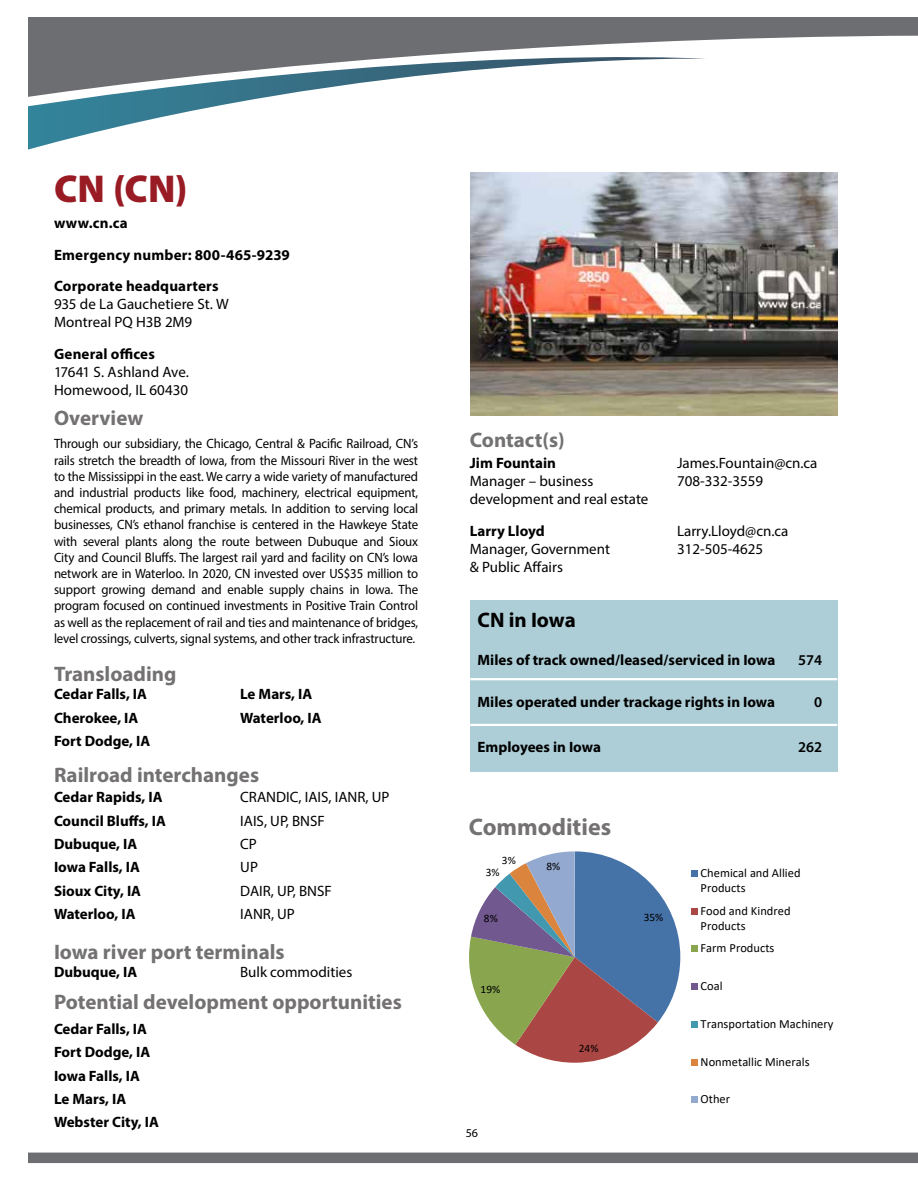
<style>
.page{position:relative;width:918px;height:1188px;background:#fff}
.page>*{position:absolute;margin:0;border:0;box-sizing:border-box;transform-origin:0 0}
.t1{font:900 39px "Myriad Pro";color:#991b23}
.t2{font:700 24px "Myriad Pro";color:#737171}
.t3{font:700 21px "Myriad Pro";color:#737171}
.t4{font:700 21px "Myriad Pro";letter-spacing:-.005em;color:#000}
.t5{font:700 15px/23.4px "Myriad Pro";color:#000}
.t6{font:15px/18px "Myriad Pro";color:#000}
.t7{font:600 15px "Myriad Pro";color:#000}
.t8{font:13.5px/16.2px "Myriad Pro";letter-spacing:-.01em;color:#000;text-align:justify;scale:.95 1}
.t9{font:12.45px/15.3px "Calibri";color:#000}
.t10{font:12px "Myriad Pro";color:#000}
.t11{font:11.4px "Calibri";color:#000}
</style>
<div class="page">
<svg style="left:28px;top:17px;width:890px;height:30px;background:#7b7c7f"></svg>
<svg style="left:28px;top:47px;width:677px;height:103px"></svg>
<div style="left:0;top:1153px;width:918px;height:10px;background:#6d6e71"></div>
<div style="left:0;top:0;width:28px;height:1188px;background:#fff"></div>
<svg style="left:469px;top:851px;width:229px;height:252px"></svg>
<div style="left:470px;top:600px;width:367px;height:172px;background:#adced7"></div>
<hr style="left:470px;top:678px;width:367px;height:2px;background:#fff">
<hr style="left:470px;top:724px;width:367px;height:2px;background:#fff">
<img style="left:471px;top:172px;width:367px;height:244px">
<h1 class="t1" style="left:54px;top:163px;width:135px">CN (CN)</h1>
<p class="t5" style="left:54px;top:207px;width:237px;line-height:31.5px">www.cn.ca<br>Emergency number: 800-465-9239<br>Corporate headquarters</p>
<p class="t6" style="left:54px;top:295px;width:176px">935 de La Gauchetiere St. W<br>Montreal PQ H3B 2M9</p>
<p class="t5" style="left:54px;top:341px;width:102px">General offices</p>
<p class="t6" style="left:54px;top:362px;width:137px">17641 S. Ashland Ave.<br>Homewood, IL 60430</p>
<h3 class="t3" style="left:54px;top:405px;width:91px">Overview</h3>
<p class="t8" style="left:54px;top:436px;width:385px">Through our subsidiary, the Chicago, Central &amp; Pacific Railroad, CN’s rails stretch the breadth of Iowa, from the Missouri River in the west to the Mississippi in the east. We carry a wide variety of manufactured and industrial products like food, machinery, electrical equipment, chemical products, and primary metals. In addition to serving local businesses, CN’s ethanol franchise is centered in the Hawkeye State with several plants along the route between Dubuque and Sioux City and Council Bluffs. The largest rail yard and facility on CN’s Iowa network are in Waterloo. In 2020, CN invested over US$35 million to support growing demand and enable supply chains in Iowa. The program focused on continued investments in Positive Train Control as well as the replacement of rail and ties and maintenance of bridges, level crossings, culverts, signal systems, and other track infrastructure.</p>
<h3 class="t3" style="left:54px;top:661px;width:124px">Transloading</h3>
<p class="t5" style="left:54px;top:682px;width:98px">Cedar Falls, IA<br>Cherokee, IA<br>Fort Dodge, IA</p>
<p class="t5" style="left:240px;top:682px;width:83px">Le Mars, IA<br>Waterloo, IA</p>
<h3 class="t3" style="left:54px;top:762px;width:207px">Railroad interchanges</h3>
<p class="t5" style="left:54px;top:785px;width:113px">Cedar Rapids, IA<br>Council Bluffs, IA<br>Dubuque, IA<br>Iowa Falls, IA<br>Sioux City, IA<br>Waterloo, IA</p>
<p class="t6" style="left:240px;top:785px;width:151px;line-height:23.4px">CRANDIC, IAIS, IANR, UP<br>IAIS, UP, BNSF<br>CP<br>UP<br>DAIR, UP, BNSF<br>IANR, UP</p>
<h3 class="t3" style="left:54px;top:938px;width:232px">Iowa river port terminals</h3>
<h3 class="t3" style="left:54px;top:988px;width:349px">Potential development opportunities</h3>
<p class="t5" style="left:54px;top:1017px;width:106px">Cedar Falls, IA<br>Fort Dodge, IA<br>Iowa Falls, IA<br>Le Mars, IA<br>Webster City, IA</p>
<p class="t5" style="left:54px;top:960px;width:85px">Dubuque, IA</p>
<p class="t6" style="left:240px;top:963px;width:114px">Bulk commodities</p>
<h3 class="t3" style="left:470px;top:426px;width:97px">Contact(s)</h3>
<p class="t5" style="left:470px;top:451px;width:88px">Jim Fountain</p>
<p class="t6" style="left:470px;top:472px;width:180px">Manager – business development and real estate</p>
<p class="t5" style="left:470px;top:519px;width:77px">Larry Lloyd</p>
<p class="t6" style="left:470px;top:540px;width:142px">Manager, Government &amp; Public Affairs</p>
<p class="t6" style="left:677px;top:454px;width:142px">James.Fountain@cn.ca<br>708-332-3559</p>
<p class="t6" style="left:677px;top:522px;width:113px">Larry.Lloyd@cn.ca<br>312-505-4625</p>
<h3 class="t4" style="left:478px;top:606px;width:100px">CN in Iowa</h3>
<p class="t5" style="left:478px;top:648px;width:299px">Miles of track owned/leased/serviced in Iowa</p>
<p class="t5" style="left:478px;top:689px;width:299px">Miles operated under trackage rights in Iowa</p>
<p class="t5" style="left:478px;top:735px;width:125px">Employees in Iowa</p>
<p class="t7" style="left:798px;top:651px;width:26px">574</p>
<p class="t7" style="left:814px;top:692px;width:10px">0</p>
<p class="t7" style="left:798px;top:738px;width:26px">262</p>
<h2 class="t2" style="left:469px;top:811px;width:144px">Commodities</h2>
<p class="t11" style="left:502px;top:852px;width:15px">3%</p>
<p class="t11" style="left:486px;top:864px;width:15px">3%</p>
<p class="t11" style="left:484px;top:910px;width:15px">8%</p>
<p class="t11" style="left:481px;top:982px;width:21px">19%</p>
<p class="t10" style="left:466px;top:1125px;width:14px">56</p>
<p class="t11" style="left:546px;top:859px;width:15px">8%</p>
<p class="t11" style="left:579px;top:1040px;width:21px">24%</p>
<p class="t11" style="left:644px;top:909px;width:21px">35%</p>
<p class="t9" style="left:701px;top:865px;width:101px">Chemical and Allied<br>Products</p>
<p class="t9" style="left:701px;top:902px;width:92px">Food and Kindred<br>Products</p>
<p class="t9" style="left:701px;top:940px;width:75px">Farm Products</p>
<p class="t9" style="left:701px;top:978px;width:24px">Coal</p>
<p class="t9" style="left:701px;top:1016px;width:135px">Transportation Machinery</p>
<p class="t9" style="left:701px;top:1054px;width:110px">Nonmetallic Minerals</p>
<p class="t9" style="left:701px;top:1091px;width:31px">Other</p>
<p class="t11" style="left:724px;top:907px;width:69px">Farm Products</p>
<p class="t11" style="left:724px;top:942px;width:22px">Coal</p>
<p class="t11" style="left:724px;top:1011px;width:101px">Nonmetallic Minerals</p>
</div>
